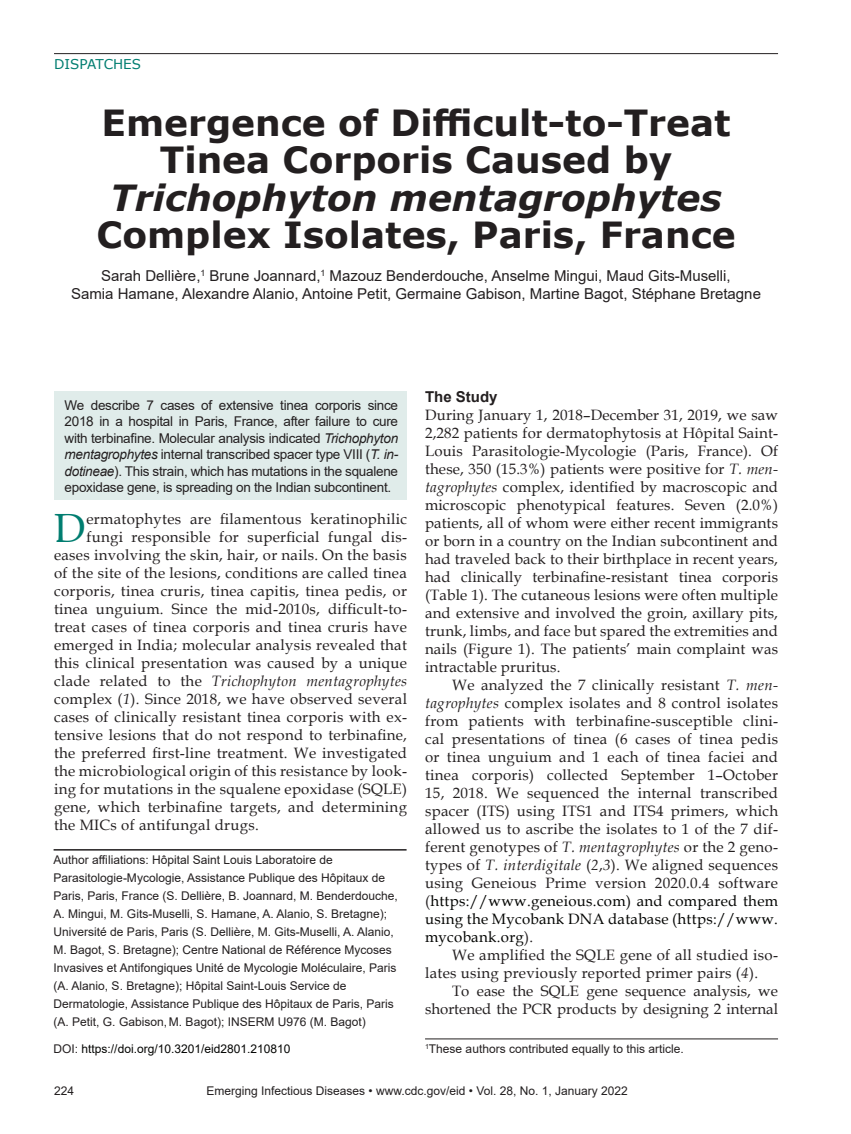
<style>
.page{position:relative;width:851px;height:1134px;background:#fff}
.page>*{position:absolute;margin:0;border:0;box-sizing:border-box;transform-origin:0 0}
.t1{font:40.8px "Book Antiqua";color:#007d70}
.t2{font:700 36px/37.5px "Verdana";color:#231f20;text-align:center}
.t3{font:italic 700 36px "Verdana";color:#231f20}
.t4{font:15px/18px "Book Antiqua";letter-spacing:.02em;color:#231f20;text-align:justify}
.t5{font:15px/18px "Arial";color:#231f20;text-align:center}
.t6{font:15px/18px "Book Antiqua";color:#231f20;text-align:right}
.t7{font:italic 15px "Book Antiqua";letter-spacing:.02em;color:#231f20}
.t8{font:700 15px "Arial";color:#231f20}
.t9{font:13.5px/16.5px "Arial";letter-spacing:-.02em;color:#231f20;text-align:justify}
.t10{font:13.5px "Verdana";color:#007d70}
.t11{font:12px/18px "Arial";color:#231f20}
.t12{font:12px "Arial";color:#040503}
.s1{font-style:italic}
.s2{color:#040503}
.s3{font-style:normal}
.s4{color:#231f20}
</style>
<div class="page">
<hr style="left:54px;top:53px;width:724px;height:1px;background:#231f20">
<hr style="left:54px;top:849px;width:352px;height:2px;background:#231f20">
<div style="left:54px;top:392px;width:353px;height:108px;background:#e0ecea"></div>
<hr style="left:425px;top:1039px;width:353px;height:1px;background:#231f20">
<p class="t10" style="left:54px;top:55px;width:88px">DISPATCHES</p>
<h2 class="t2" style="left:101px;top:103px;width:630px">Emergence of Difficult-to-Treat<br>Tinea Corporis Caused by</h2>
<h2 class="t3" style="left:110px;top:172px;width:613px">Trichophyton mentagrophytes</h2>
<h2 class="t2" style="left:96px;top:215px;width:641px">Complex Isolates, Paris, France</h2>
<p class="t5" style="left:71px;top:267px;width:691px">Sarah Dellière,<sup>1</sup> Brune Joannard,<sup>1</sup> Mazouz Benderdouche, Anselme Mingui, Maud Gits-Muselli,<br>Samia Hamane, Alexandre Alanio, Antoine Petit, Germaine Gabison, Martine Bagot, Stéphane Bretagne</p>
<p class="t8" style="left:425px;top:387px;width:74px">The Study</p>
<p class="t4" style="left:425px;top:406px;width:354px">During January 1, 2018–December 31, 2019, we saw 2,282 patients for dermatophytosis at Hôpital Saint-Louis Parasitologie-Mycologie (Paris, France). Of these, 350 (15.3%) patients were positive for <span class="s1">T. men&shy;tagrophytes</span> complex, identified by macroscopic and microscopic phenotypical features. Seven (2.0%) patients, all of whom were either recent immigrants or born in a country on the Indian subcontinent and had traveled back to their birthplace in recent years, had clinically terbinafine-resistant tinea corporis (Table 1). The cutaneous lesions were often multiple and extensive and involved the groin, axillary pits, trunk, limbs, and face but spared the extremities and nails (Figure 1). The patients’ main complaint was intractable pruritus.</p>
<p class="t4" style="left:425px;top:676px;width:354px;text-indent:27px">We analyzed the 7 clinically resistant <span class="s1">T. men&shy;tagrophytes</span> complex isolates and 8 control isolates from patients with terbinafine-susceptible clini&shy;cal presentations of tinea (6 cases of tinea pedis or tinea unguium and 1 each of tinea faciei and tinea corporis) collected September 1–October 15, 2018. We sequenced the internal transcribed spacer (ITS) using ITS1 and ITS4 primers, which allowed us to ascribe the isolates to 1 of the 7 dif&shy;ferent genotypes of <span class="s1">T. mentagrophytes</span> or the 2 geno&shy;types of <span class="s1">T. interdigitale</span> (<span class="s1">2</span>,<span class="s1">3</span>). We aligned sequences using Geneious Prime version 2020.0.4 software (<span class="s2">https://www.geneious.com) and compared them using the Mycobank DNA database (https://www. mycobank.org</span>).</p>
<p class="t4" style="left:425px;top:946px;width:354px;text-indent:27px">We amplified the SQLE gene of all studied iso&shy;lates using previously reported primer pairs (<span class="s1">4</span>).</p>
<p class="t6" style="left:425px;top:982px;width:354px">To ease the SQLE gene sequence analysis, we shortened the PCR products by designing 2 internal</p>
<p class="t9" style="left:64px;top:397px;width:335px">We describe 7 cases of extensive tinea corporis since 2018 in a hospital in Paris, France, after failure to cure with terbinafine. Molecular analysis indicated <span class="s1">Trichophyton mentagrophytes</span> internal transcribed spacer type VIII (<span class="s1">T. in&shy;dotineae</span>). This strain, which has mutations in the squalene epoxidase gene, is spreading on the Indian subcontinent.</p>
<h1 class="t1" style="left:54px;top:500px;width:33px">D</h1>
<p class="t4" style="left:86px;top:510px;width:322px">ermatophytes are filamentous keratinophilic</p>
<p class="t4" style="left:86px;top:528px;width:322px">fungi responsible for superficial fungal dis-</p>
<p class="t4" style="left:54px;top:546px;width:354px">eases involving the skin, hair, or nails. On the basis</p>
<p class="t4" style="left:54px;top:564px;width:354px">of the site of the lesions, conditions are called tinea</p>
<p class="t4" style="left:54px;top:582px;width:354px">corporis, tinea cruris, tinea capitis, tinea pedis, or</p>
<p class="t4" style="left:54px;top:600px;width:354px">tinea unguium. Since the mid-2010s, difficult-to-</p>
<p class="t4" style="left:54px;top:618px;width:354px">treat cases of tinea corporis and tinea cruris have</p>
<p class="t4" style="left:54px;top:636px;width:354px">emerged in India; molecular analysis revealed that</p>
<p class="t4" style="left:54px;top:654px;width:354px">this clinical presentation was caused by a unique</p>
<p class="t7" style="left:54px;top:671px;width:354px"><span class="s3">clade related to the</span> Trichophyton mentagrophytes</p>
<p class="t4" style="left:54px;top:690px;width:354px">complex (<span class="s1">1</span>). Since 2018, we have observed several</p>
<p class="t4" style="left:54px;top:708px;width:354px">cases of clinically resistant tinea corporis with ex-</p>
<p class="t4" style="left:54px;top:726px;width:354px">tensive lesions that do not respond to terbinafine,</p>
<p class="t4" style="left:54px;top:744px;width:354px">the preferred first-line treatment. We investigated</p>
<p class="t4" style="left:54px;top:762px;width:354px">the microbiological origin of this resistance by look-</p>
<p class="t4" style="left:54px;top:780px;width:354px">ing for mutations in the squalene epoxidase (SQLE)</p>
<p class="t4" style="left:54px;top:798px;width:354px">gene, which terbinafine targets, and determining</p>
<p class="t4" style="left:54px;top:816px;width:206px">the MICs of antifungal drugs.</p>
<p class="t11" style="left:54px;top:851px;width:346px">Author affiliations: Hôpital Saint Louis Laboratoire de Parasitologie-Mycologie, Assistance Publique des Hôpitaux de Paris, Paris, France (S. Dellière, B. Joannard, M. Benderdouche, A. Mingui, M. Gits-Muselli, S. Hamane, A. Alanio, S. Bretagne); Université de Paris, Paris (S. Dellière, M. Gits-Muselli, A. Alanio, M. Bagot, S. Bretagne); Centre National de Référence Mycoses Invasives et Antifongiques Unité de Mycologie Moléculaire, Paris (A. Alanio, S. Bretagne); Hôpital Saint-Louis Service de Dermatologie, Assistance Publique des Hôpitaux de Paris, Paris (A. Petit, G. Gabison, M. Bagot); INSERM U976 (M. Bagot)</p>
<p class="t12" style="left:54px;top:1041px;width:238px"><span class="s4">DOI:</span> https://doi.org/10.3201/eid2801.210810</p>
<p class="t11" style="left:425px;top:1040px;width:260px"><sup>1</sup>These authors contributed equally to this article.</p>
<p class="t11" style="left:54px;top:1082px;width:22px">224</p>
<p class="t11" style="left:206px;top:1082px;width:423px">Emerging Infectious Diseases • www.cdc.gov/eid • Vol. 28, No. 1, January 2022</p>
</div>
